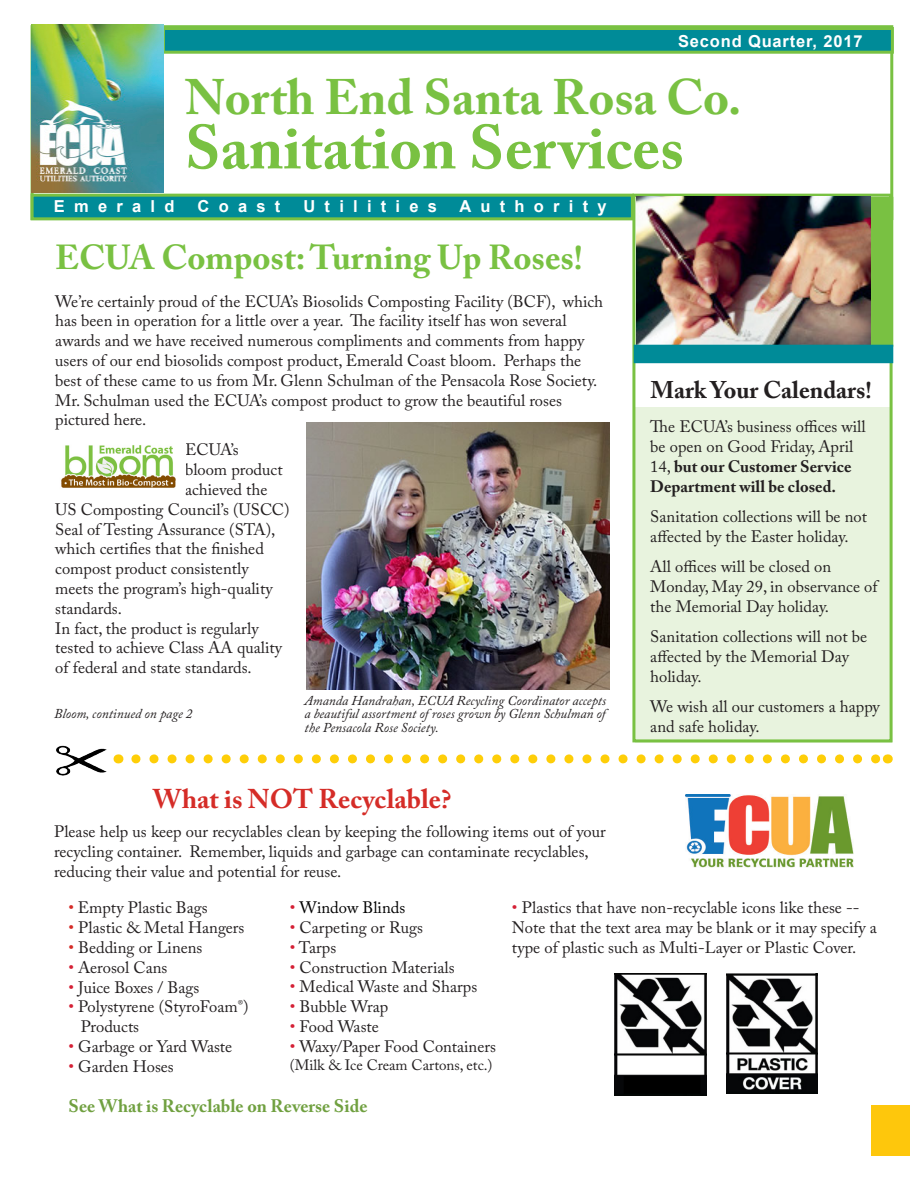
<style>
.page{position:relative;width:918px;height:1188px;background:#fff}
.page>*{position:absolute;margin:0;border:0;box-sizing:border-box;transform-origin:0 0}
.t1{font:700 61.5px "Adobe Caslon Pro";color:#79c142}
.t2{font:700 49.5px "Adobe Caslon Pro";color:#79c142}
.t3{font:700 34.5px "Adobe Caslon Pro";color:#79c142}
.t4{font:700 27px "Adobe Caslon Pro";color:#d52c27}
.t5{font:700 24px "Adobe Caslon Pro";color:#231f20}
.t6{font:700 18px "Adobe Caslon Pro";color:#70a040}
.t7{font:16.5px/19.8px "Adobe Caslon Pro";color:#231f20}
.t8{font:700 16.5px "Arial";letter-spacing:.56em;color:#fff}
.t9{font:700 16.5px "Arial";letter-spacing:.05em;color:#fff}
.t10{font:16.5px "Adobe Caslon Pro";color:#000}
.t11{font:15px "Adobe Caslon Pro";color:#231f20}
.t12{font:italic 13.5px/13.5px "Adobe Caslon Pro";color:#231f20;text-align:justify}
.s1{font-weight:700}
.s2{color:#d52136}
.s3{color:#d52c27}
</style>
<div class="page">
<div style="left:635px;top:407px;width:257px;height:335px;background:#e8f3de"></div>
<div style="left:31px;top:194px;width:603px;height:26px;background:#008b98;border:3px solid #79c142"></div>
<div style="left:162px;top:27px;width:732px;height:27px;background:#008b98;border:3px solid #79c142"></div>
<div style="left:866px;top:197px;width:27px;height:150px;background:#79c142;border:2px solid #79c142"></div>
<img style="left:31px;top:24px;width:133px;height:169px">
<div style="left:632px;top:194px;width:261px;height:548px;border:3px solid #79c142"></div>
<div style="left:871px;top:1106px;width:39px;height:50px;background:#fec70c"></div>
<img style="left:637px;top:197px;width:233px;height:148px">
<div style="left:634px;top:345px;width:259px;height:18px;background:#008b98"></div>
<svg style="left:136px;top:754px;width:742px;height:9px"></svg>
<img style="left:56px;top:746px;width:51px;height:29px">
<img style="left:307px;top:423px;width:303px;height:267px">
<img style="left:61px;top:445px;width:115px;height:43px">
<img style="left:685px;top:794px;width:168px;height:74px">
<img style="left:726px;top:973px;width:91px;height:121px">
<img style="left:615px;top:973px;width:91px;height:122px">
<p class="t9" style="left:678px;top:30px;width:186px">Second Quarter, 2017</p>
<p class="t2" style="left:185px;top:68px;width:558px">North End Santa Rosa Co.</p>
<p class="t1" style="left:185px;top:111px;width:500px">Sanitation Services</p>
<p class="t8" style="left:54px;top:196px;width:122px">Emerald</p>
<p class="t8" style="left:198px;top:196px;width:84px">Coast</p>
<p class="t8" style="left:303px;top:196px;width:135px">Utilities</p>
<p class="t8" style="left:459px;top:196px;width:149px">Authority</p>
<p class="t3" style="left:55px;top:237px;width:529px">ECUA Compost: Turning Up Roses!</p>
<p class="t7" style="left:55px;top:291px;width:549px">We’re certainly proud of the ECUA’s Biosolids Composting Facility (BCF), which has been in operation for a little over a year. The facility itself has won several awards and we have received numerous compliments and comments from happy users of our end biosolids compost product, Emerald Coast bloom. Perhaps the best of these came to us from Mr. Glenn Schulman of the Pensacola Rose Society.<br>Mr. Schulman used the ECUA’s compost product to grow the beautiful roses pictured here.</p>
<p class="t7" style="left:185px;top:440px;width:55px">ECUA’s</p>
<p class="t7" style="left:185px;top:460px;width:99px">bloom product</p>
<p class="t7" style="left:185px;top:479px;width:84px">achieved the</p>
<p class="t7" style="left:55px;top:499px;width:236px">US Composting Council’s (USCC)</p>
<p class="t7" style="left:55px;top:519px;width:222px">Seal of Testing Assurance (STA),</p>
<p class="t7" style="left:55px;top:539px;width:210px">which certifies that the finished</p>
<p class="t7" style="left:55px;top:559px;width:195px">compost product consistently</p>
<p class="t7" style="left:55px;top:578px;width:219px">meets the program’s high-quality</p>
<p class="t7" style="left:55px;top:598px;width:68px">standards.</p>
<p class="t7" style="left:55px;top:618px;width:205px">In fact, the product is regularly</p>
<p class="t7" style="left:55px;top:638px;width:228px">tested to achieve Class AA quality</p>
<p class="t7" style="left:55px;top:658px;width:198px">of federal and state standards.</p>
<p class="t12" style="left:304px;top:693px;width:303px">Amanda Handrahan, ECUA Recycling Coordinator accepts a beautiful assortment of roses grown by Glenn Schulman of the Pensacola Rose Society.</p>
<p class="t12" style="left:54px;top:706px;width:140px">Bloom, continued on page 2</p>
<p class="t4" style="left:153px;top:783px;width:300px">What is NOT Recyclable?</p>
<p class="t5" style="left:650px;top:376px;width:223px">Mark Your Calendars!</p>
<p class="t7" style="left:650px;top:417px;width:217px">The ECUA’s business offices will be open on Good Friday, April<br>14, <span class="s1">but our Customer Service<br>Department will be closed.</span></p>
<p class="t7" style="left:650px;top:507px;width:218px">Sanitation collections will be not affected by the Easter holiday.</p>
<p class="t7" style="left:650px;top:557px;width:229px">All offices will be closed on<br>Monday, May 29, in observance of the Memorial Day holiday.</p>
<p class="t7" style="left:650px;top:627px;width:218px">Sanitation collections will not be affected by the Memorial Day holiday.</p>
<p class="t7" style="left:650px;top:696px;width:231px">We wish all our customers a happy and safe holiday.</p>
<p class="t7" style="left:54px;top:821px;width:553px">Please help us keep our recyclables clean by keeping the following items out of your recycling container. Remember, liquids and garbage can contaminate recyclables, reducing their value and potential for reuse.</p>
<p class="t10" style="left:290px;top:898px;width:117px"><span class="s2">•</span> Window Blinds</p>
<p class="t7" style="left:290px;top:917px;width:135px"><span class="s2">•</span> Carpeting or Rugs</p>
<p class="t7" style="left:290px;top:937px;width:48px"><span class="s2">•</span> Tarps</p>
<p class="t7" style="left:290px;top:957px;width:166px"><span class="s2">•</span> Construction Materials</p>
<p class="t7" style="left:290px;top:977px;width:189px"><span class="s2">•</span> Medical Waste and Sharps</p>
<p class="t7" style="left:290px;top:997px;width:100px"><span class="s2">•</span> Bubble Wrap</p>
<p class="t7" style="left:290px;top:1016px;width:91px"><span class="s2">•</span> Food Waste</p>
<p class="t7" style="left:290px;top:1036px;width:208px"><span class="s2">•</span> Waxy/Paper Food Containers</p>
<p class="t11" style="left:290px;top:1056px;width:204px">(Milk &amp; Ice Cream Cartons, etc.)</p>
<p class="t7" style="left:512px;top:898px;width:367px"><span class="s2">•</span> Plastics that have non-recyclable icons like these --<br>Note that the text area may be blank or it may specify a type of plastic such as Multi-Layer or Plastic Cover.</p>
<p class="t7" style="left:68px;top:898px;width:141px"><span class="s3">•</span> Empty Plastic Bags</p>
<p class="t7" style="left:68px;top:918px;width:178px"><span class="s3">•</span> Plastic &amp; Metal Hangers</p>
<p class="t7" style="left:68px;top:937px;width:136px"><span class="s3">•</span> Bedding or Linens</p>
<p class="t7" style="left:68px;top:957px;width:101px"><span class="s2">•</span> Aerosol Cans</p>
<p class="t7" style="left:68px;top:977px;width:132px"><span class="s2">•</span> Juice Boxes / Bags</p>
<p class="t7" style="left:81px;top:997px;width:169px;text-indent:-13px"><span class="s2">•</span> Polystyrene (StyroFoam<sup>®</sup>)<br>Products</p>
<p class="t7" style="left:68px;top:1036px;width:165px"><span class="s2">•</span> Garbage or Yard Waste</p>
<p class="t7" style="left:68px;top:1056px;width:107px"><span class="s2">•</span> Garden Hoses</p>
<p class="t6" style="left:68px;top:1096px;width:301px">See What is Recyclable on Reverse Side</p>
</div>
